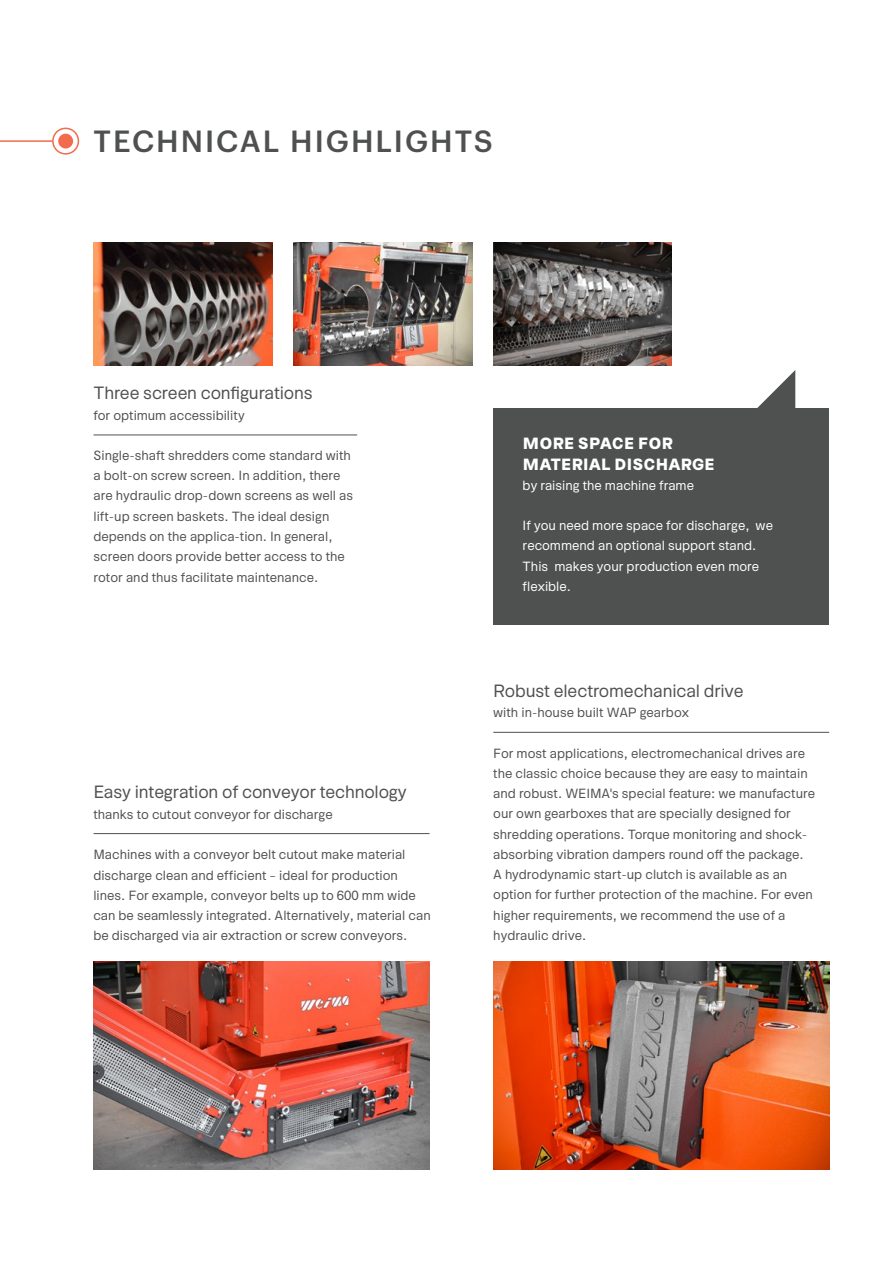
<style>
.page{position:relative;width:893px;height:1263px;background:#fff}
.page>*{position:absolute;margin:0;border:0;box-sizing:border-box;transform-origin:0 0}
.t1{font:500 30px "Graphik";letter-spacing:.065em;color:#4f5050}
.t2{font:18px "Okomito";letter-spacing:-.01em;color:#4f5050}
.t3{font:900 16.5px/20.2px "Okomito";letter-spacing:-.01em;color:#fff}
.t4{font:13.5px/20.2px "Okomito";color:#4f5050}
.t5{font:13.5px/20.2px "Okomito";color:#fff}
</style>
<div class="page">
<img style="left:493px;top:242px;width:179px;height:124px">
<img style="left:293px;top:242px;width:179px;height:124px">
<img style="left:94px;top:242px;width:178px;height:124px">
<img style="left:94px;top:961px;width:335px;height:208px">
<img style="left:493px;top:961px;width:336px;height:208px">
<hr style="left:94px;top:833px;width:335px;height:1px;background:#4f5050">
<div style="left:493px;top:408px;width:336px;height:217px;background:#4f5050"></div>
<hr style="left:94px;top:434px;width:263px;height:1px;background:#4f5050">
<hr style="left:493px;top:732px;width:336px;height:1px;background:#4f5050">
<div style="left:52px;top:128px;width:27px;height:27px;border:2px solid #f26b4d;border-radius:50%"></div>
<div style="left:58px;top:134px;width:15px;height:15px;background:#f26b4d;border-radius:50%"></div>
<hr style="left:0;top:140px;width:53px;height:2px;background:#f26b4d">
<svg style="left:757px;top:370px;width:38px;height:38px"></svg>
<h1 class="t1" style="left:94px;top:118px;width:401px">TECHNICAL HIGHLIGHTS</h1>
<h2 class="t2" style="left:94px;top:380px;width:221px">Three screen configurations</h2>
<p class="t4" style="left:94px;top:404px;width:153px">for optimum accessibility</p>
<p class="t4" style="left:94px;top:444px;width:261px">Single-shaft shredders come standard with a bolt-on screw screen. In addition, there are hydraulic drop-down screens as well as lift-up screen baskets. The ideal design depends on the applica-tion. In general, screen doors provide better access to the rotor and thus facilitate maintenance.</p>
<p class="t3" style="left:523px;top:432px;width:194px">MORE SPACE FOR<br>MATERIAL DISCHARGE</p>
<p class="t5" style="left:523px;top:474px;width:173px">by raising the machine frame</p>
<p class="t5" style="left:523px;top:515px;width:252px">If you need more space for discharge, we recommend an optional support stand.<br>This makes your production even more flexible.</p>
<h2 class="t2" style="left:93px;top:779px;width:315px">Easy integration of conveyor technology</h2>
<p class="t4" style="left:93px;top:803px;width:241px">thanks to cutout conveyor for discharge</p>
<p class="t4" style="left:93px;top:844px;width:339px">Machines with a conveyor belt cutout make material discharge clean and efficient – ideal for production lines. For example, conveyor belts up to 600 mm wide can be seamlessly integrated. Alternatively, material can be discharged via air extraction or screw conveyors.</p>
<h2 class="t2" style="left:493px;top:677px;width:252px">Robust electromechanical drive</h2>
<p class="t4" style="left:493px;top:701px;width:197px">with in-house built WAP gearbox</p>
<p class="t4" style="left:493px;top:742px;width:323px">For most applications, electromechanical drives are the classic choice because they are easy to maintain and robust. WEIMA's special feature: we manufacture our own gearboxes that are specially designed for shredding operations. Torque monitoring and shock&shy;absorbing vibration dampers round off the package.<br>A hydrodynamic start-up clutch is available as an option for further protection of the machine. For even higher requirements, we recommend the use of a hydraulic drive.</p>
</div>
